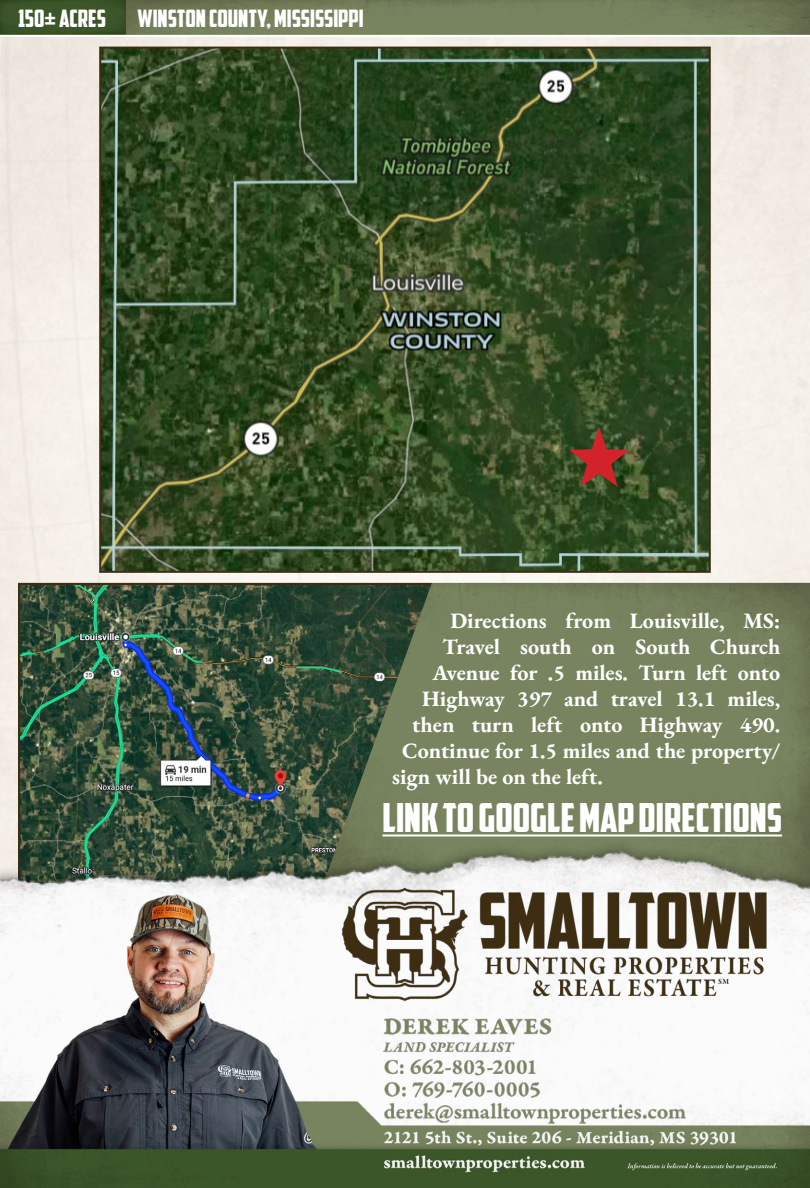
<style>
.page{position:relative;width:810px;height:1188px;background:#fff}
.page>*{position:absolute;margin:0;border:0;box-sizing:border-box;transform-origin:0 0}
.t1{font:40px "American Captain";color:#fff}
.t2{font:24px "American Captain";color:#fff}
.t3{font:22px "EB Garamond";color:#fff}
</style>
<div class="page">
<img style="left:126px;top:0;width:684px;height:35px">
<div style="left:0;top:0;width:126px;height:35px;background:#3c5629"></div>
<img style="left:102px;top:50px;width:606px;height:520px">
<div style="left:99px;top:47px;width:612px;height:526px;border:2px solid #3d2d12"></div>
<img style="left:21px;top:586px;width:297px;height:215px">
<img style="left:318px;top:583px;width:492px;height:218px">
<img style="left:0;top:801px;width:810px;height:73px">
<img style="left:0;top:874px;width:810px;height:314px">
<svg style="left:569px;top:427px;width:60px;height:60px;background:#6a3e27"></svg>
<p class="t2" style="left:18px;top:4px;width:89px">150± ACRES</p>
<p class="t2" style="left:138px;top:4px;width:228px">WINSTON COUNTY, MISSISSIPPI</p>
<p class="t3" style="left:450px;top:607px;width:332px">Directions from Louisville, MS:</p>
<p class="t3" style="left:442px;top:633px;width:339px">Travel south on South Church</p>
<p class="t3" style="left:432px;top:659px;width:349px">Avenue for .5 miles. Turn left onto</p>
<p class="t3" style="left:422px;top:685px;width:359px">Highway 397 and travel 13.1 miles,</p>
<p class="t3" style="left:412px;top:711px;width:369px">then turn left onto Highway 490.</p>
<p class="t3" style="left:402px;top:737px;width:379px">Continue for 1.5 miles and the property/</p>
<p class="t3" style="left:392px;top:763px;width:212px">sign will be on the left.</p>
<h1 class="t1" style="left:383px;top:793px;width:401px">LINK TO GOOGLE MAP DIRECTIONS</h1>
</div>
